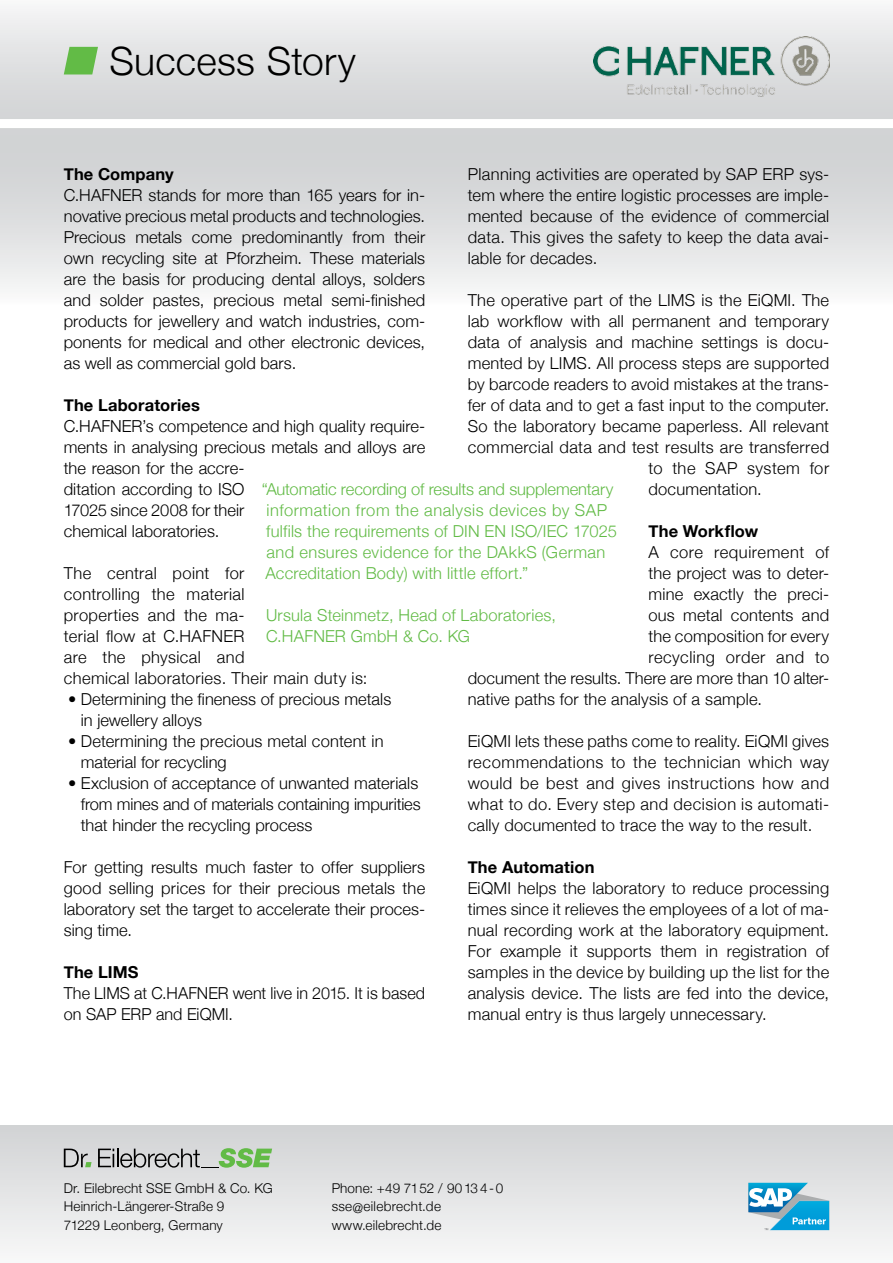
<style>
.page{position:relative;width:893px;height:1263px;background:#fff}
.page>*{position:absolute;margin:0;border:0;box-sizing:border-box;transform-origin:0 0}
.t1{font:300 39px "Helvetica Neue";letter-spacing:.005em;color:#000}
.t2{font:300 16.5px/21px "Helvetica Neue";letter-spacing:.01em;color:#000}
.t3{font:300 16.5px/21px "Helvetica Neue";letter-spacing:.015em;color:#62bb46}
.t4{font:700 16.5px "Helvetica Neue";letter-spacing:.01em;color:#000}
.t5{font:300 16.5px "Helvetica Neue";letter-spacing:.03em;color:#000}
.t6{font:300 13.5px/18.8px "Helvetica Neue";letter-spacing:.015em;color:#000}
</style>
<div class="page">
<svg style="left:0;top:9px;width:893px;height:280px;background:#dedfe0"></svg>
<div style="left:0;top:119px;width:893px;height:9px;background:#fff"></div>
<div style="left:0;top:1125px;width:893px;height:138px;background:linear-gradient(to bottom,#d1d2d4,#f8f8f8)"></div>
<svg style="left:64px;top:1148px;width:28px;height:19px"></svg>
<svg style="left:98px;top:1148px;width:174px;height:20px;background:#a0b19c"></svg>
<svg style="left:748px;top:1183px;width:81px;height:47px;background:#6dbad9"></svg>
<img style="left:593px;top:36px;width:236px;height:61px">
<svg style="left:64px;top:47px;width:34px;height:27px"></svg>
<h1 class="t1" style="left:110px;top:29px;width:248px">Success Story</h1>
<p class="t2" style="left:468px;top:163px;width:363px;text-align:justify">Planning activities are operated by SAP ERP sys&shy;tem where the entire logistic processes are imple&shy;mented because of the evidence of commercial data. This gives the safety to keep the data avai&shy;lable for decades.</p>
<p class="t2" style="left:468px;top:289px;width:363px">The operative part of the LIMS is the EiQMI. The</p>
<p class="t2" style="left:468px;top:310px;width:363px">lab workflow with all permanent and temporary</p>
<p class="t2" style="left:468px;top:331px;width:363px">data of analysis and machine settings is docu-</p>
<p class="t2" style="left:468px;top:352px;width:363px">mented by LIMS. All process steps are supported</p>
<p class="t2" style="left:468px;top:373px;width:363px">by barcode readers to avoid mistakes at the trans-</p>
<p class="t2" style="left:468px;top:394px;width:363px">fer of data and to get a fast input to the computer.</p>
<p class="t2" style="left:468px;top:415px;width:363px">So the laboratory became paperless. All relevant</p>
<p class="t2" style="left:468px;top:436px;width:363px">commercial data and test results are transferred</p>
<p class="t2" style="left:648px;top:457px;width:182px">to the SAP system for</p>
<p class="t2" style="left:648px;top:478px;width:115px">documentation.</p>
<p class="t4" style="left:648px;top:518px;width:111px">The Workflow</p>
<p class="t5" style="left:648px;top:539px;width:182px">A core requirement of</p>
<p class="t2" style="left:648px;top:562px;width:182px">the project was to deter-</p>
<p class="t2" style="left:648px;top:583px;width:182px">mine exactly the preci-</p>
<p class="t2" style="left:648px;top:604px;width:182px">ous metal contents and</p>
<p class="t2" style="left:648px;top:625px;width:182px">the composition for every</p>
<p class="t5" style="left:648px;top:644px;width:182px">recycling order and to</p>
<p class="t2" style="left:468px;top:667px;width:363px">document the results. There are more than 10 alter-</p>
<p class="t2" style="left:468px;top:688px;width:296px">native paths for the analysis of a sample.</p>
<p class="t2" style="left:468px;top:730px;width:363px;text-align:justify">EiQMI lets these paths come to reality. EiQMI gives recommendations to the technician which way would be best and gives instructions how and what to do. Every step and decision is automati&shy;cally documented to trace the way to the result.</p>
<p class="t4" style="left:468px;top:854px;width:128px">The Automation</p>
<p class="t2" style="left:468px;top:877px;width:363px;text-align:justify">EiQMI helps the laboratory to reduce processing times since it relieves the employees of a lot of ma&shy;nual recording work at the laboratory equipment.<br>For example it supports them in registration of samples in the device by building up the list for the analysis device. The lists are fed into the device, manual entry is thus largely unnecessary.</p>
<p class="t4" style="left:64px;top:161px;width:112px">The Company</p>
<p class="t2" style="left:64px;top:184px;width:363px;text-align:justify">C.HAFNER stands for more than 165 years for in&shy;novative precious metal products and technologies.<br>Precious metals come predominantly from their own recycling site at Pforzheim. These materials are the basis for producing dental alloys, solders and solder pastes, precious metal semi-finished products for jewellery and watch industries, com&shy;ponents for medical and other electronic devices, as well as commercial gold bars.</p>
<p class="t4" style="left:64px;top:392px;width:138px">The Laboratories</p>
<p class="t2" style="left:64px;top:415px;width:363px">C.HAFNER’s competence and high quality require&shy;ments in analysing precious metals and alloys are the reason for the accre-<br>ditation according to ISO<br>17025 since 2008 for their<br>chemical laboratories.</p>
<p class="t2" style="left:64px;top:562px;width:305px">The central point for<br>controlling the material<br>properties and the ma-<br>terial flow at C.HAFNER<br>are the physical and<br>chemical laboratories. Their main duty is:</p>
<p class="t2" style="left:81px;top:688px;width:312px;text-indent:-13px">• Determining the fineness of precious metals in jewellery alloys</p>
<p class="t2" style="left:81px;top:730px;width:304px;text-indent:-13px">• Determining the precious metal content in material for recycling</p>
<p class="t2" style="left:81px;top:772px;width:341px;text-indent:-13px">• Exclusion of acceptance of unwanted materials from mines and of materials containing impurities that hinder the recycling process</p>
<p class="t2" style="left:64px;top:856px;width:363px;text-align:justify">For getting results much faster to offer suppliers good selling prices for their precious metals the laboratory set the target to accelerate their proces&shy;sing time.</p>
<p class="t4" style="left:64px;top:959px;width:76px">The LIMS</p>
<p class="t2" style="left:64px;top:982px;width:363px">The LIMS at C.HAFNER went live in 2015. It is based on SAP ERP and EiQMI.</p>
<p class="t3" style="left:262px;top:478px;width:357px">“Automatic recording of results and supplementary information from the analysis devices by SAP fulfils the requirements of DIN EN ISO/IEC 17025 and ensures evidence for the DAkkS (German Accreditation Body) with little effort.”</p>
<p class="t3" style="left:266px;top:604px;width:292px">Ursula Steinmetz, Head of Laboratories,<br>C.HAFNER GmbH &amp; Co. KG</p>
<p class="t6" style="left:64px;top:1178px;width:211px">Dr. Eilebrecht SSE GmbH &amp; Co. KG<br>Heinrich-Längerer-Straße 9<br>71229 Leonberg, Germany</p>
<p class="t6" style="left:332px;top:1178px;width:173px">Phone: +49 7152 / 9013 4-0 sse@eilebrecht.de www.eilebrecht.de</p>
</div>
